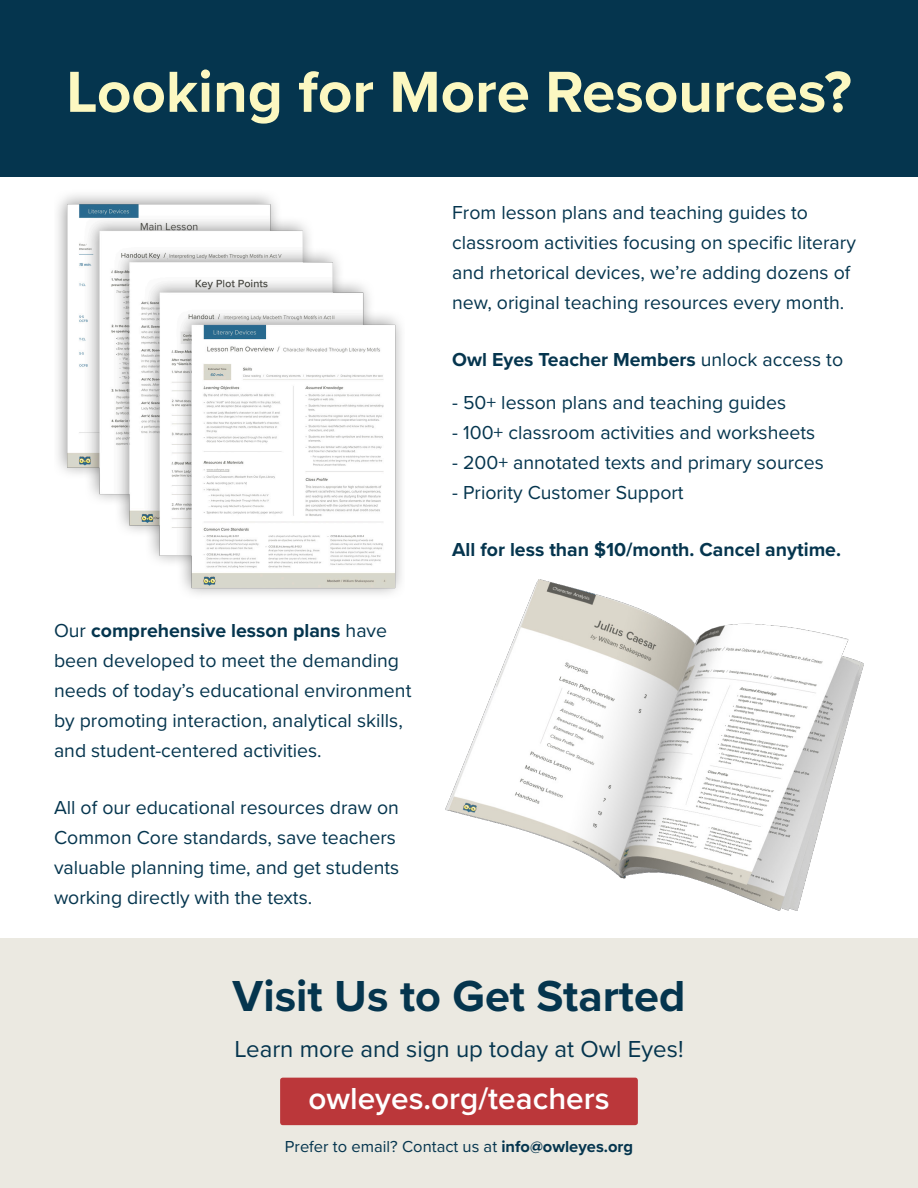
<style>
.page{position:relative;width:918px;height:1188px;background:#fff}
.page>*{position:absolute;margin:0;border:0;box-sizing:border-box;transform-origin:0 0}
.t1{font:700 60px "Proxima Nova";color:#fcf8c1}
.t2{font:700 45px "Proxima Nova";color:#05354e}
.t3{font:600 31.5px "Proxima Nova";color:#fff}
.t4{font:24px "Proxima Nova";color:#05354e}
.t5{font:19.5px/30px "Proxima Nova";color:#05354e}
.t6{font:700 19.5px "Proxima Nova";color:#05354e}
.t7{font:16.5px "Proxima Nova";color:#05354e}
.s1{font-weight:700}
.s2{font-weight:400}
</style>
<div class="page">
<div style="left:0;top:938px;width:918px;height:250px;background:#ebe9e1"></div>
<div style="left:0;top:0;width:918px;height:176px;background:#05354e"></div>
<img style="left:57px;top:194px;width:345px;height:401px">
<img style="left:446px;top:580px;width:418px;height:331px">
<div style="left:280px;top:1078px;width:358px;height:47px;background:#bb373a;border-radius:3px"></div>
<h1 class="t1" style="left:66px;top:47px;width:787px">Looking for More Resources?</h1>
<p class="t5" style="left:54px;top:614px;width:359px">Our <span class="s1">comprehensive lesson plans</span> have been developed to meet the demanding needs of today’s educational environment by promoting interaction, analytical skills, and student-centered activities.</p>
<p class="t5" style="left:54px;top:791px;width:347px">All of our educational resources draw on Common Core standards, save teachers valuable planning time, and get students working directly with the texts.</p>
<p class="t5" style="left:452px;top:196px;width:405px">From lesson plans and teaching guides to classroom activities focusing on specific literary and rhetorical devices, we’re adding dozens of new, original teaching resources every month.</p>
<p class="t6" style="left:452px;top:345px;width:392px">Owl Eyes Teacher Members <span class="s2">unlock access to</span></p>
<p class="t5" style="left:452px;top:387px;width:335px">- 50+ lesson plans and teaching guides</p>
<p class="t5" style="left:452px;top:417px;width:364px">- 100+ classroom activities and worksheets</p>
<p class="t5" style="left:452px;top:447px;width:373px">- 200+ annotated texts and primary sources</p>
<p class="t5" style="left:452px;top:477px;width:233px">- Priority Customer Support</p>
<p class="t6" style="left:452px;top:535px;width:390px">All for less than $10/month. Cancel anytime.</p>
<h2 class="t2" style="left:233px;top:963px;width:454px">Visit Us to Get Started</h2>
<p class="t4" style="left:234px;top:1031px;width:451px">Learn more and sign up today at Owl Eyes!</p>
<h3 class="t3" style="left:308px;top:1075px;width:303px">owleyes.org/teachers</h3>
<p class="t7" style="left:285px;top:1134px;width:350px">Prefer to email? Contact us at <span class="s1">info@owleyes.org</span></p>
</div>
